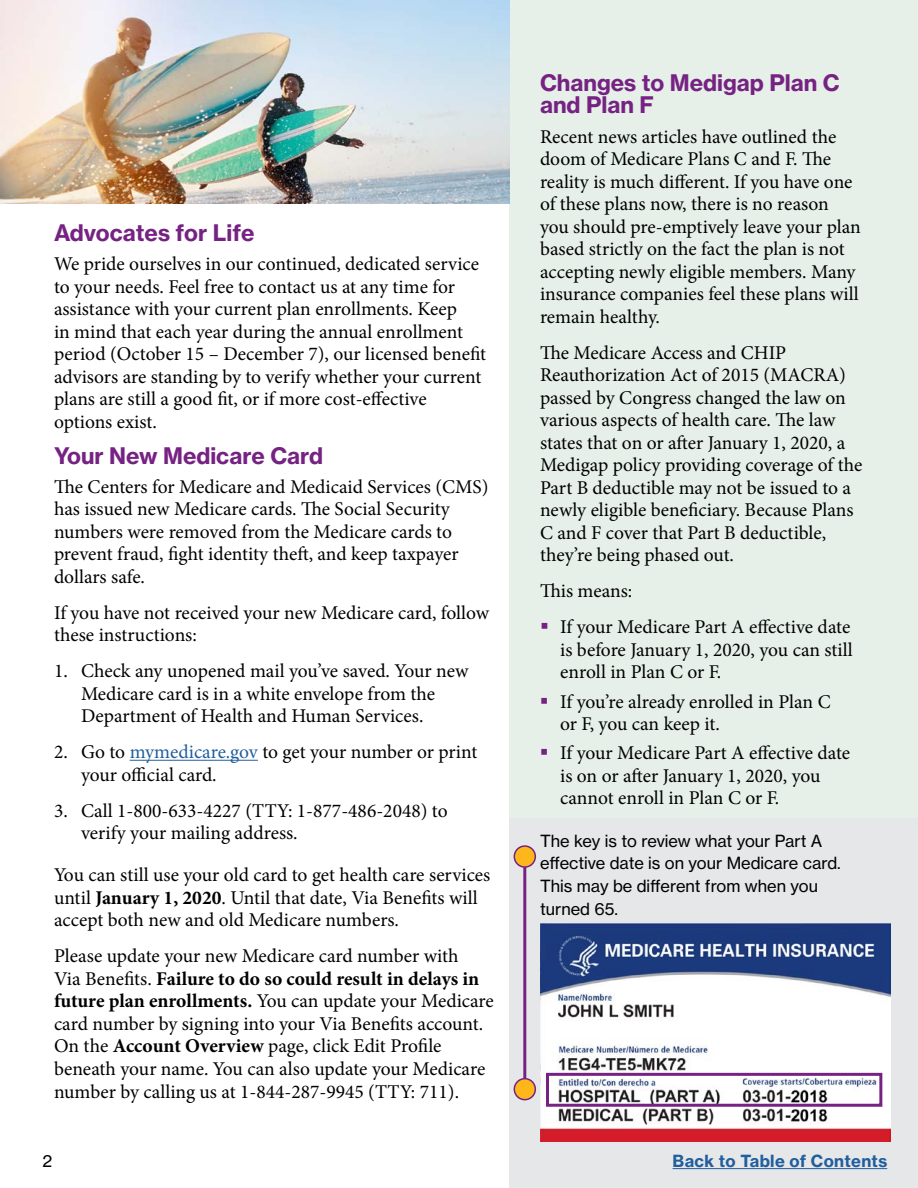
<style>
.page{position:relative;width:918px;height:1188px;background:#fff}
.page>*{position:absolute;margin:0;border:0;box-sizing:border-box;transform-origin:0 0}
.t1{font:22.5px/22.5px "N Haas Grotesk TX Std 75 Bd";color:#762283}
.t2{font:19.5px/22.5px "Minion Pro";color:#000}
.t3{font:16.5px/22.5px "N Haas Grotesk TX Std 55 Rg";color:#000}
.t4{font:16.5px "N Haas Grotesk TX Std 75 Bd";letter-spacing:.02em;color:#215e9e}
.s1{color:#215e9e}
.s2{font-weight:700}
</style>
<div class="page">
<div style="left:510px;top:0;width:408px;height:1134px;background:#e6efe8"></div>
<hr style="left:130px;top:760px;width:128px;height:1px;background:#215e9e">
<div style="left:510px;top:819px;width:408px;height:369px;background:#e6e7e8"></div>
<img style="left:541px;top:923px;width:350px;height:219px">
<div style="left:546px;top:1073px;width:336px;height:34px;border:3px solid #762283"></div>
<img style="left:0;top:0;width:510px;height:203px">
<hr style="left:673px;top:1168px;width:214px;height:1px;background:#215e9e">
<hr style="left:523px;top:857px;width:3px;height:235px;background:#762283">
<div style="left:514px;top:846px;width:21px;height:21px;background:#fdb71a;border-radius:50%"></div>
<div style="left:514px;top:845px;width:22px;height:23px;border:2px solid #762283;border-radius:50%"></div>
<div style="left:514px;top:1079px;width:21px;height:21px;background:#fdb71a;border-radius:50%"></div>
<div style="left:514px;top:1078px;width:22px;height:22px;border:2px solid #762283;border-radius:50%"></div>
<p class="t1" style="left:54px;top:221px;width:202px">Advocates for Life</p>
<p class="t2" style="left:54px;top:253px;width:434px">We pride ourselves in our continued, dedicated service to your needs. Feel free to contact us at any time for assistance with your current plan enrollments. Keep<br>in mind that each year during the annual enrollment period (October 15 – December 7), our licensed benefit advisors are standing by to verify whether your current plans are still a good fit, or if more cost-effective options exist.</p>
<p class="t1" style="left:54px;top:444px;width:271px">Your New Medicare Card</p>
<p class="t2" style="left:54px;top:475px;width:436px">The Centers for Medicare and Medicaid Services (CMS) has issued new Medicare cards. The Social Security numbers were removed from the Medicare cards to prevent fraud, fight identity theft, and keep taxpayer dollars safe.</p>
<p class="t2" style="left:54px;top:601px;width:437px">If you have not received your new Medicare card, follow these instructions:</p>
<p class="t2" style="left:81px;top:660px;width:389px;text-indent:-27px">1. Check any unopened mail you’ve saved. Your new<br>Medicare card is in a white envelope from the<br>Department of Health and Human Services.</p>
<p class="t2" style="left:81px;top:741px;width:398px;text-indent:-27px">2. Go to <span class="s1">mymedicare.gov</span> to get your number or print your official card.</p>
<p class="t2" style="left:81px;top:799px;width:368px;text-indent:-27px">3. Call 1-800-633-4227 (TTY: 1-877-486-2048) to verify your mailing address.</p>
<p class="t2" style="left:54px;top:864px;width:438px">You can still use your old card to get health care services until <span class="s2">January 1, 2020</span>. Until that date, Via Benefits will accept both new and old Medicare numbers.</p>
<p class="t2" style="left:54px;top:945px;width:441px">Please update your new Medicare card number with<br>Via Benefits. <span class="s2">Failure to do so could result in delays in future plan enrollments.</span> You can update your Medicare card number by signing into your Via Benefits account.<br>On the <span class="s2">Account Overview</span> page, click Edit Profile beneath your name. You can also update your Medicare number by calling us at 1-844-287-9945 (TTY: 711).</p>
<p class="t3" style="left:43px;top:1150px;width:11px">2</p>
<p class="t1" style="left:540px;top:71px;width:301px">Changes to Medigap Plan C and Plan F</p>
<p class="t2" style="left:540px;top:125px;width:322px">Recent news articles have outlined the doom of Medicare Plans C and F. The reality is much different. If you have one of these plans now, there is no reason you should pre-emptively leave your plan based strictly on the fact the plan is not accepting newly eligible members. Many insurance companies feel these plans will remain healthy.</p>
<p class="t2" style="left:540px;top:341px;width:324px">The Medicare Access and CHIP Reauthorization Act of 2015 (MACRA) passed by Congress changed the law on various aspects of health care. The law states that on or after January 1, 2020, a Medigap policy providing coverage of the Part B deductible may not be issued to a newly eligible beneficiary. Because Plans C and F cover that Part B deductible, they’re being phased out.</p>
<p class="t2" style="left:560px;top:573px;width:292px;line-height:36px;text-indent:-20px">This means:<br>If your Medicare Part A effective date</p>
<p class="t2" style="left:560px;top:638px;width:294px">is before January 1, 2020, you can still enroll in Plan C or F.</p>
<p class="t2" style="left:560px;top:690px;width:272px">If you’re already enrolled in Plan C or F, you can keep it.</p>
<p class="t2" style="left:560px;top:742px;width:292px">If your Medicare Part A effective date is on or after January 1, 2020, you cannot enroll in Plan C or F.</p>
<p class="t3" style="left:540px;top:830px;width:302px">The key is to review what your Part A effective date is on your Medicare card.<br>This may be different from when you turned 65.</p>
<p class="t4" style="left:673px;top:1151px;width:216px">Back to Table of Contents</p>
</div>
